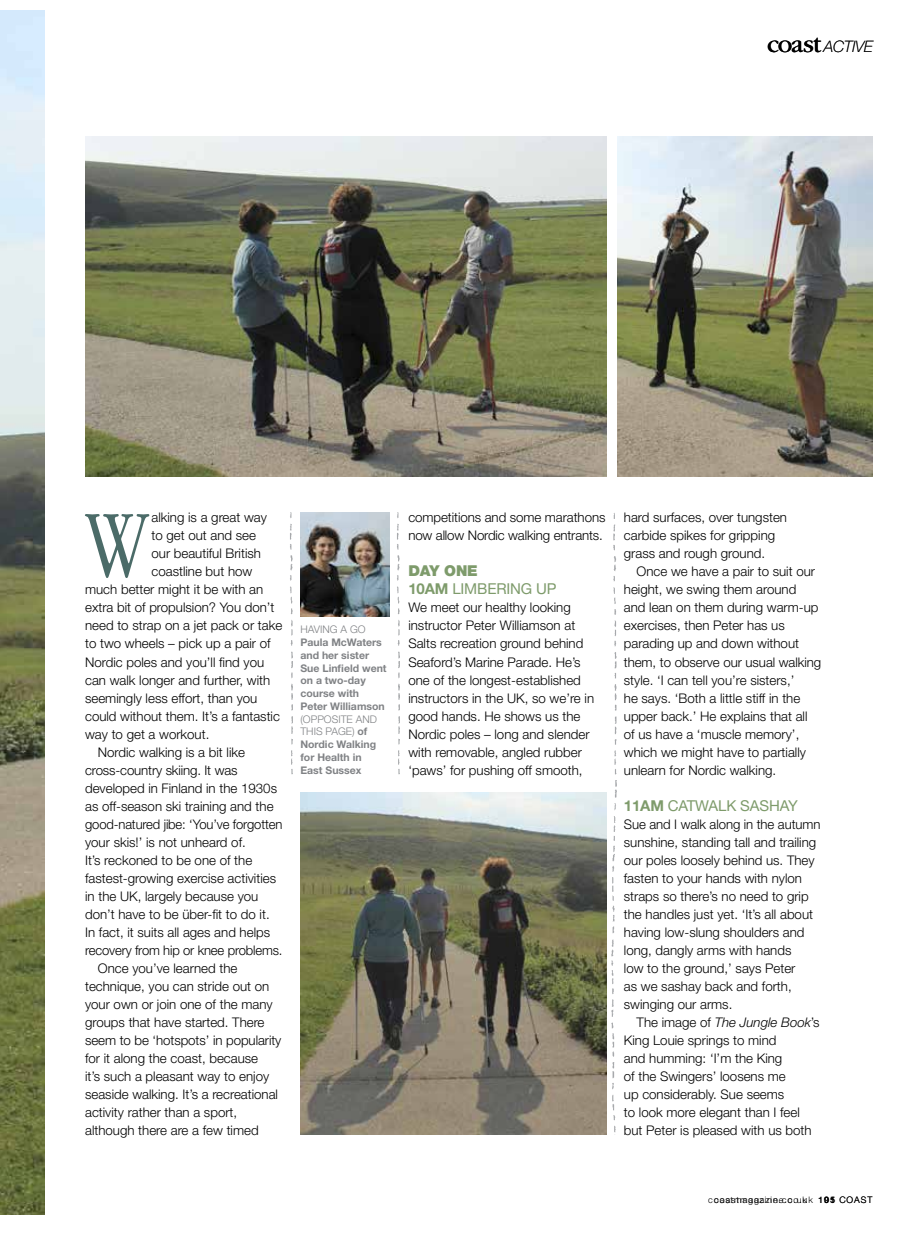
<style>
.page{position:relative;width:915px;height:1234px;background:#fff}
.page>*{position:absolute;margin:0;border:0;box-sizing:border-box;transform-origin:0 0}
.t1{font:300 condensed 99px "ITC Garamond Std";color:#4b6b68}
.t2{font:italic 100 15.75px "Helvetica Neue LT Std";letter-spacing:-.005em;color:#000}
.t3{font:15px/18px "Helvetica Neue LT Std";letter-spacing:-.01em;color:#7e9b6b}
.t4{font:300 13.35px/18px "Helvetica Neue LT Std";color:#000}
.t5{font:700 10.5px/12.8px "Helvetica Neue LT Std";color:#808285}
.t6{font:300 10.5px "Helvetica Neue LT Std";color:#808285}
.t7{font:300 9px "Helvetica Neue LT Std";letter-spacing:.1em;color:#000}
.s1{font-family:"ITC Garamond Std";font-weight:400;font-style:normal;font-size:25.5px}
.s2{font-weight:300}
.s3{font-weight:900}
.s4{font-weight:700}
.s5{font-style:italic}
</style>
<div class="page">
<img style="left:0;top:10px;width:45px;height:1204px">
<img style="left:85px;top:136px;width:521px;height:340px">
<img style="left:617px;top:136px;width:255px;height:340px">
<img style="left:300px;top:512px;width:89px;height:104px">
<img style="left:300px;top:792px;width:306px;height:342px">
<img style="left:290px;top:512px;width:3px;height:262px">
<img style="left:397px;top:512px;width:3px;height:262px">
<img style="left:606px;top:513px;width:11px;height:621px">
<p class="t2" style="left:767px;top:38px;width:107px"><span class="s1">coast</span> ACTIVE</p>
<h1 class="t1" style="left:86px;top:490px;width:62px">W</h1>
<p class="t4" style="left:151px;top:508px;width:117px">alking is a great way</p>
<p class="t4" style="left:151px;top:526px;width:106px">to get out and see</p>
<p class="t4" style="left:151px;top:544px;width:111px">our beautiful British</p>
<p class="t4" style="left:151px;top:562px;width:102px">coastline but how</p>
<p class="t4" style="left:85px;top:580px;width:180px">much better might it be with an</p>
<p class="t4" style="left:85px;top:598px;width:191px">extra bit of propulsion? You don’t</p>
<p class="t4" style="left:85px;top:616px;width:198px">need to strap on a jet pack or take</p>
<p class="t4" style="left:85px;top:634px;width:187px">to two wheels – pick up a pair of</p>
<p class="t4" style="left:85px;top:652px;width:181px">Nordic poles and you’ll find you</p>
<p class="t4" style="left:85px;top:670px;width:186px">can walk longer and further, with</p>
<p class="t4" style="left:85px;top:688px;width:174px">seemingly less effort, than you</p>
<p class="t4" style="left:85px;top:706px;width:196px">could without them. It’s a fantastic</p>
<p class="t4" style="left:85px;top:724px;width:126px">way to get a workout.</p>
<p class="t4" style="left:98px;top:742px;width:149px">Nordic walking is a bit like</p>
<p class="t4" style="left:85px;top:760px;width:154px">cross-country skiing. It was</p>
<p class="t4" style="left:85px;top:778px;width:193px">developed in Finland in the 1930s</p>
<p class="t4" style="left:85px;top:796px;width:190px">as off-season ski training and the</p>
<p class="t4" style="left:85px;top:814px;width:199px">good-natured jibe: ‘You’ve forgotten</p>
<p class="t4" style="left:85px;top:832px;width:162px">your skis!’ is not unheard of.</p>
<p class="t4" style="left:85px;top:850px;width:168px">It’s reckoned to be one of the</p>
<p class="t4" style="left:85px;top:868px;width:192px">fastest-growing exercise activities</p>
<p class="t4" style="left:85px;top:886px;width:175px">in the UK, largely because you</p>
<p class="t4" style="left:85px;top:904px;width:186px">don’t have to be über-fit to do it.</p>
<p class="t4" style="left:85px;top:922px;width:186px">In fact, it suits all ages and helps</p>
<p class="t4" style="left:85px;top:940px;width:199px">recovery from hip or knee problems.</p>
<p class="t4" style="left:98px;top:958px;width:141px">Once you’ve learned the</p>
<p class="t4" style="left:85px;top:976px;width:186px">technique, you can stride out on</p>
<p class="t4" style="left:85px;top:994px;width:189px">your own or join one of the many</p>
<p class="t4" style="left:85px;top:1012px;width:181px">groups that have started. There</p>
<p class="t4" style="left:85px;top:1030px;width:198px">seem to be ‘hotspots’ in popularity</p>
<p class="t4" style="left:85px;top:1048px;width:174px">for it along the coast, because</p>
<p class="t4" style="left:85px;top:1066px;width:185px">it’s such a pleasant way to enjoy</p>
<p class="t4" style="left:85px;top:1084px;width:194px">seaside walking. It’s a recreational</p>
<p class="t4" style="left:85px;top:1102px;width:153px">activity rather than a sport,</p>
<p class="t4" style="left:85px;top:1120px;width:175px">although there are a few timed</p>
<p class="t6" style="left:300px;top:623px;width:66px">HAVING A GO</p>
<p class="t5" style="left:300px;top:635px;width:88px">Paula McWaters and her sister<br>Sue Linfield went on a two-day course with<br>Peter Williamson</p>
<p class="t5" style="left:300px;top:712px;width:78px"><span class="s2">(OPPOS ITE AND<br>THIS PAGE)</span> of<br>Nordic Walking for Health in<br>East Sussex</p>
<p class="t4" style="left:408px;top:508px;width:198px">competitions and some marathons now allow Nordic walking entrants.</p>
<p class="t3" style="left:408px;top:561px;width:150px"><span class="s3">DAY ONE<br></span><span class="s4">10AM</span> LIMBERING UP</p>
<p class="t4" style="left:408px;top:598px;width:187px">We meet our healthy looking instructor Peter Williamson at<br>Salts recreation ground behind<br>Seaford’s Marine Parade. He’s one of the longest-established instructors in the UK, so we’re in good hands. He shows us the<br>Nordic poles – long and slender with removable, angled rubber ‘paws’ for pushing off smooth,</p>
<p class="t4" style="left:623px;top:508px;width:165px">hard surfaces, over tungsten carbide spikes for gripping grass and rough ground.</p>
<p class="t4" style="left:623px;top:562px;width:199px;text-indent:13px">Once we have a pair to suit our height, we swing them around and lean on them during warm-up exercises, then Peter has us parading up and down without them, to observe our usual walking style. ‘I can tell you’re sisters,’<br>he says. ‘Both a little stiff in the upper back.’ He explains that all of us have a ‘muscle memory’, which we might have to partially unlearn for Nordic walking.</p>
<p class="t3" style="left:623px;top:795px;width:175px"><span class="s4">11AM</span> CATWALK SASHAY</p>
<p class="t4" style="left:623px;top:814px;width:198px">Sue and I walk along in the autumn sunshine, standing tall and trailing our poles loosely behind us. They fasten to your hands with nylon straps so there’s no need to grip the handles just yet. ‘It’s all about having low-slung shoulders and long, dangly arms with hands<br>low to the ground,’ says Peter<br>as we sashay back and forth, swinging our arms.</p>
<p class="t4" style="left:623px;top:1012px;width:197px;text-indent:13px">The image of <span class="s5">The Jungle Book</span>’s<br>King Louie springs to mind<br>and humming: ‘I’m the King<br>of the Swingers’ loosens me<br>up considerably. Sue seems<br>to look more elegant than I feel but Peter is pleased with us both</p>
<p class="t7" style="left:823px;top:1193px;width:50px"><span class="s4">95</span> coast</p>
<p class="t7" style="left:708px;top:1193px;width:100px">coastmagazine.co.uk</p>
<p class="t7" style="left:714px;top:1193px;width:122px">coastmagazine.co.uk <span class="s4">101</span></p>
</div>
